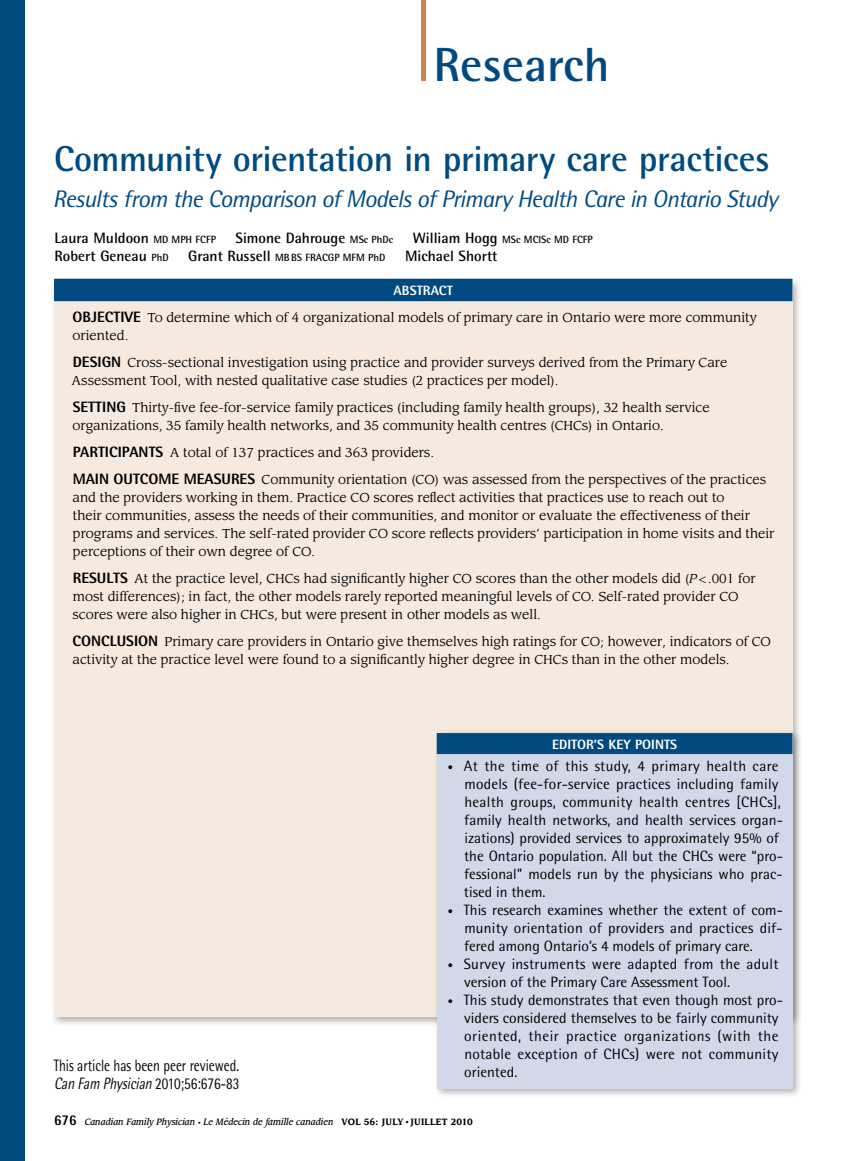
<style>
.page{position:relative;width:851px;height:1161px;background:#fff}
.page>*{position:absolute;margin:0;border:0;box-sizing:border-box;transform-origin:0 0}
.t1{font:700 48px "Rotis Semi Sans Std";color:#004a80}
.t2{font:700 36px "Rotis Semi Sans Std";letter-spacing:-.015em;color:#004a80}
.t3{font:italic 24px "Rotis Semi Sans Std";letter-spacing:-.03em;color:#004a80}
.t4{font:16.5px/18px "Rotis Semi Sans Std";color:#000;scale:.8 1}
.t5{font:15px/18px "Rotis Semi Sans Std";letter-spacing:.005em;color:#000}
.t6{font:700 15px "Rotis Semi Sans Std";color:#000}
.t7{font:800 13.5px "Rotis Semi Sans Std";color:#fff}
.t8{font:12.75px/18px "Leawood Std";color:#000}
.t9{font:700 10.5px "Rotis Semi Sans Std";color:#000}
.t10{font:italic 500 9px "Leawood Std";color:#000;scale:.9 1}
.s1{font-size:10.5px}
.s2{font-size:15px}
.s3{font-family:"Rotis Semi Sans Std";font-weight:800;font-size:15px}
.s4{font-style:italic}
.s5{font-family:"Rotis Semi Sans Std";font-weight:800;font-style:normal;font-size:15px}
.s6{font-style:normal;font-size:6px}
.s7{font-weight:700;font-style:normal}
.s8{font-family:"Times";font-weight:400;font-style:normal}
</style>
<div class="page">
<div style="left:0;top:0;width:24px;height:1161px;background:#004a80"></div>
<div style="left:50px;top:277px;width:751px;height:749px;background:#000;opacity:.3"></div>
<div style="left:54px;top:281px;width:738px;height:736px;background:#f5e9e0"></div>
<div style="left:421px;top:0;width:5px;height:81px;background:#cc8354"></div>
<div style="left:54px;top:279px;width:738px;height:22px;background:#004a80"></div>
<div style="left:433px;top:729px;width:369px;height:370px;background:#000;opacity:.3"></div>
<div style="left:436px;top:735px;width:356px;height:354px;background:#d1d9e8"></div>
<div style="left:436px;top:733px;width:356px;height:21px;background:#004a80"></div>
<h1 class="t1" style="left:433px;top:35px;width:177px">Research</h1>
<h2 class="t2" style="left:54px;top:137px;width:716px">Community orientation in primary care practices</h2>
<h3 class="t3" style="left:53px;top:184px;width:726px">Results from the Comparison of Models of Primary Health Care in Ontario Study</h3>
<p class="t6" style="left:55px;top:229px;width:163px">Laura Muldoon <span class="s1">MD MPH FCFP</span></p>
<p class="t6" style="left:235px;top:229px;width:159px">Simone Dahrouge <span class="s1">MSc PhDc</span></p>
<p class="t9" style="left:413px;top:233px;width:181px"><span class="s2">William Hogg</span> MSc MClSc MD FCFP</p>
<p class="t6" style="left:55px;top:247px;width:115px">Robert Geneau <span class="s1">PhD</span></p>
<p class="t9" style="left:188px;top:251px;width:199px"><span class="s2">Grant Russell</span> MBBS FRACGP MFM PhD</p>
<p class="t6" style="left:405px;top:247px;width:94px">Michael Shortt</p>
<p class="t7" style="left:393px;top:282px;width:61px">ABSTRACT</p>
<p class="t8" style="left:72px;top:309px;width:685px"><span class="s3">OBJECTIVE</span> To determine which of 4 organizational models of primary care in Ontario were more community oriented.</p>
<p class="t8" style="left:72px;top:354px;width:657px"><span class="s3">DESIGN</span> Cross-sectional investigation using practice and provider surveys derived from the Primary Care<br>Assessment Tool, with nested qualitative case studies (2 practices per model).</p>
<p class="t8" style="left:72px;top:399px;width:638px"><span class="s3">SETTING</span> Thirty-five fee-for-service family practices (including family health groups), 32 health service organizations, 35 family health networks, and 35 community health centres (CHCs) in Ontario.</p>
<p class="t8" style="left:73px;top:439px;width:695px;line-height:27px"><span class="s3">PARTICIPANTS</span> A total of 137 practices and 363 providers.<br><span class="s3">MAIN OUTCOME MEASURES</span> Community orientation (CO) was assessed from the perspectives of the practices</p>
<p class="t8" style="left:72px;top:489px;width:703px">and the providers working in them. Practice CO scores reflect activities that practices use to reach out to<br>their communities, assess the needs of their communities, and monitor or evaluate the effectiveness of their programs and services. The self-rated provider CO score reflects providers’ participation in home visits and their perceptions of their own degree of CO.</p>
<p class="t8" style="left:73px;top:570px;width:684px"><span class="s3">RESULTS</span> At the practice level, CHCs had significantly higher CO scores than the other models did (<span class="s4">P</span>&lt;.001 for most differences); in fact, the other models rarely reported meaningful levels of CO. Self-rated provider CO scores were also higher in CHCs, but were present in other models as well.</p>
<p class="t8" style="left:72px;top:633px;width:699px"><span class="s3">CONCLUSION</span> Primary care providers in Ontario give themselves high ratings for CO; however, indicators of CO activity at the practice level were found to a significantly higher degree in CHCs than in the other models.</p>
<p class="t4" style="left:54px;top:1056px;width:233px">This article has been peer reviewed.<br><span class="s4">CanFamPhysician</span>2010;56:676-83</p>
<p class="t7" style="left:552px;top:736px;width:127px">EDITOR’S KEY POINTS</p>
<p class="t5" style="left:464px;top:757px;width:320px;text-indent:-16px"><span class="s1">•</span> At the time of this study, 4 primary health care models (fee-for-service practices including family health groups, community health centres [CHCs], family health networks, and health services organ&shy;izations) provided services to approximately 95% of the Ontario population. All but the CHCs were “pro&shy;fessional” models run by the physicians who prac&shy;tised in them.</p>
<p class="t5" style="left:464px;top:901px;width:320px;text-align:justify;text-indent:-16px"><span class="s1">•</span> This research examines whether the extent of com&shy;munity orientation of providers and practices dif&shy;fered among Ontario’s 4 models of primary care.</p>
<p class="t5" style="left:464px;top:955px;width:316px;text-indent:-16px"><span class="s1">•</span> Survey instruments were adapted from the adult version of the Primary Care Assessment Tool.</p>
<p class="t5" style="left:464px;top:991px;width:320px;text-indent:-16px"><span class="s1">•</span> This study demonstrates that even though most pro&shy;viders considered themselves to be fairly community oriented, their practice organizations (with the notable exception of CHCs) were not community oriented.</p>
<p class="t10" style="left:54px;top:1116px;width:467px"><span class="s5">676</span> Canadian Family Physician <span class="s6">•</span> Le Médecin de famille canadien <span class="s7">VOL 56: JULY</span> <span class="s8">•</span> <span class="s7">JUILLET 2010</span></p>
</div>
